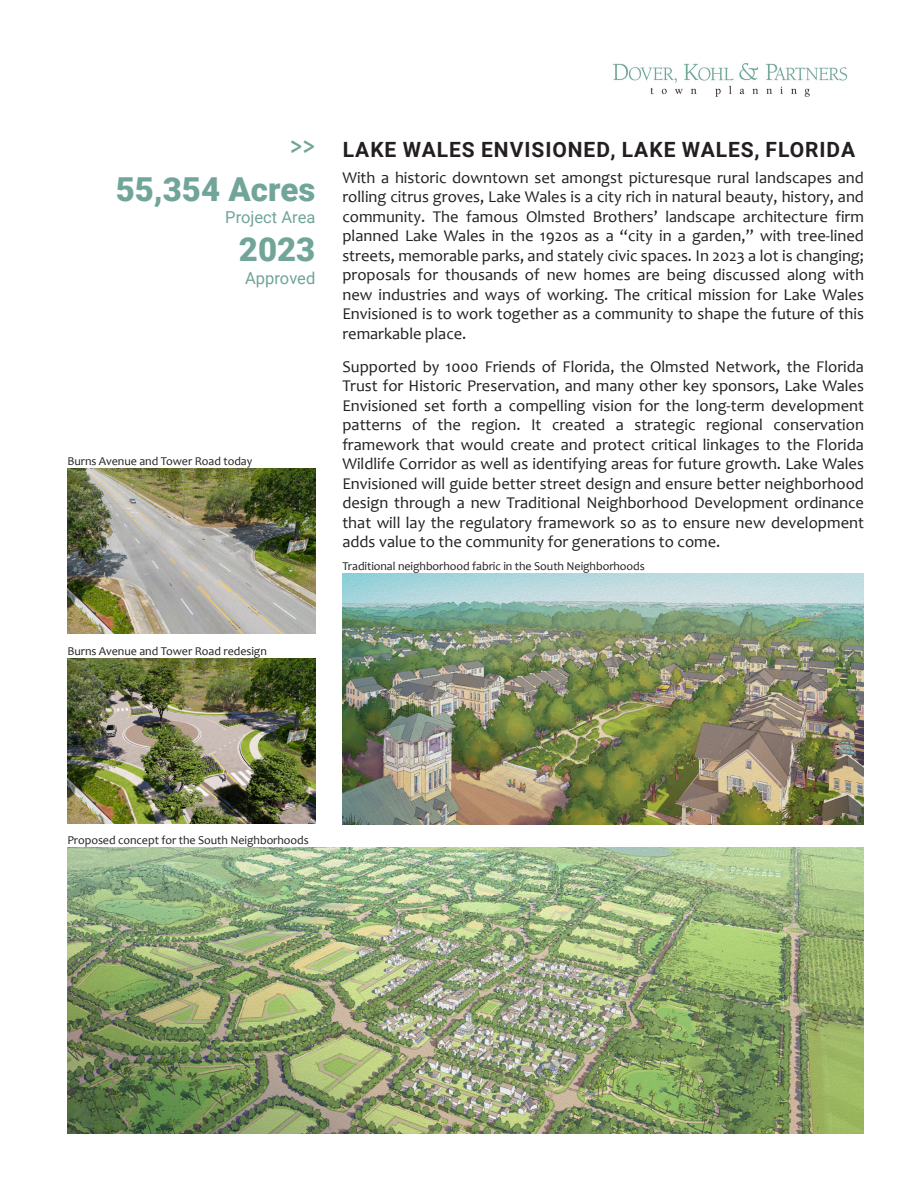
<style>
.page{position:relative;width:918px;height:1188px;background:#fff}
.page>*{position:absolute;margin:0;border:0;box-sizing:border-box;transform-origin:0 0}
.t1{font:900 33px "Roboto";color:#71a599}
.BODY_HEADER{font:700 25.5px "Candara";color:#71a599}
.PROJECT_NAME{font:700 21px "Roboto";letter-spacing:.045em;color:#231f20}
.t2{font:16.5px/19.5px "Candara";color:#231f20;text-align:justify}
.t3{font:16.5px "Roboto";color:#71a599}
.t4{font:16.5px "Roboto";color:#70a498}
.t5{font:12px "Candara";letter-spacing:-.005em;color:#231f20}
</style>
<div class="page">
<img style="left:342px;top:573px;width:522px;height:251px">
<img style="left:613px;top:63px;width:235px;height:34px">
<img style="left:68px;top:848px;width:796px;height:286px">
<img style="left:68px;top:469px;width:247px;height:165px">
<img style="left:68px;top:658px;width:247px;height:165px">
<p class="BODY_HEADER" style="left:290px;top:129px;width:27px">&gt;&gt;</p>
<p class="PROJECT_NAME" style="left:343px;top:134px;width:514px">LAKE WALES ENVISIONED, LAKE WALES, FLORIDA</p>
<p class="t2" style="left:342px;top:167px;width:523px">With a historic downtown set amongst picturesque rural landscapes and rolling citrus groves, Lake Wales is a city rich in natural beauty, history, and community. The famous Olmsted Brothers’ landscape architecture firm planned Lake Wales in the 1920s as a “city in a garden,” with tree-lined streets, memorable parks, and stately civic spaces. In 2023 a lot is changing; proposals for thousands of new homes are being discussed along with new industries and ways of working. The critical mission for Lake Wales Envisioned is to work together as a community to shape the future of this remarkable place.</p>
<p class="t2" style="left:342px;top:356px;width:523px">Supported by 1000 Friends of Florida, the Olmsted Network, the Florida Trust for Historic Preservation, and many other key sponsors, Lake Wales Envisioned set forth a compelling vision for the long-term development patterns of the region. It created a strategic regional conservation framework that would create and protect critical linkages to the Florida Wildlife Corridor as well as identifying areas for future growth. Lake Wales Envisioned will guide better street design and ensure better neighborhood design through a new Traditional Neighborhood Development ordinance that will lay the regulatory framework so as to ensure new development adds value to the community for generations to come.</p>
<p class="t5" style="left:342px;top:558px;width:304px">Traditional neighborhood fabric in the South Neighborhoods</p>
<p class="t1" style="left:116px;top:166px;width:201px">55,354 Acres</p>
<p class="t3" style="left:225px;top:206px;width:92px">Project Area</p>
<p class="t1" style="left:239px;top:227px;width:78px">2023</p>
<p class="t4" style="left:245px;top:266px;width:72px">Approved</p>
<p class="t5" style="left:68px;top:454px;width:186px">Burns Avenue and Tower Road today</p>
<p class="t5" style="left:68px;top:643px;width:201px">Burns Avenue and Tower Road redesign</p>
<p class="t5" style="left:67px;top:833px;width:243px">Proposed concept for the South Neighborhoods</p>
</div>
